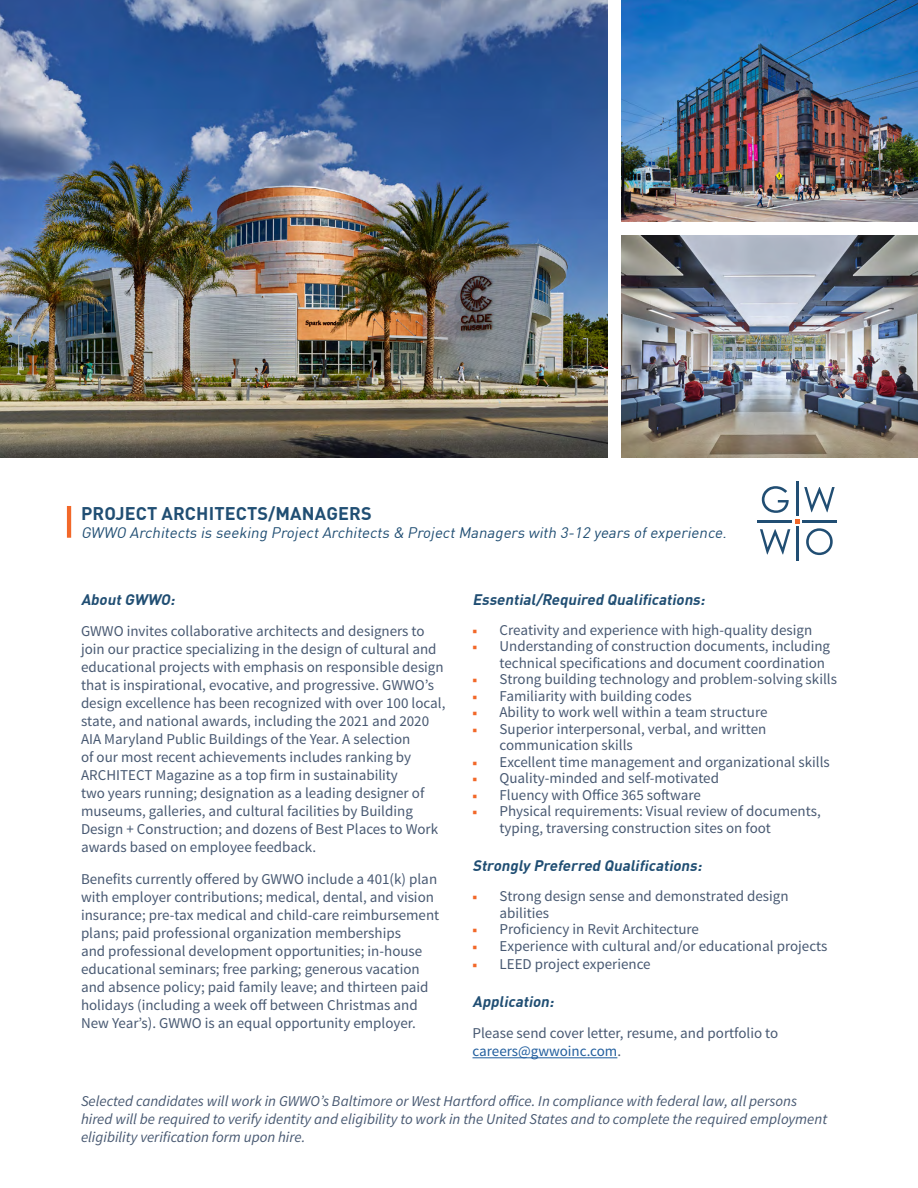
<style>
.page{position:relative;width:918px;height:1188px;background:#fff}
.page>*{position:absolute;margin:0;border:0;box-sizing:border-box;transform-origin:0 0}
.t1{font:700 18px "DINOT";letter-spacing:.01em;color:#204e73}
.t2{font:15px/18px "Source Sans Pro";color:#485972}
.t3{font:italic 15px/18px "Source Sans Pro";color:#485972}
.t4{font:italic 700 15px "DINOT";color:#204e73}
.t5{font:italic 15px "DINOT";color:#204e73}
.s1{font-weight:900;font-size:13.5px;color:#f26829}
.s2{color:#215e9e}
</style>
<div class="page">
<hr style="left:472px;top:1057px;width:145px;height:1px;background:#215e9e">
<img style="left:0;top:0;width:607px;height:457px">
<img style="left:622px;top:0;width:296px;height:221px">
<img style="left:622px;top:236px;width:296px;height:221px">
<hr style="left:67px;top:506px;width:4px;height:32px;background:#f26829">
<svg style="left:795px;top:519px;width:4px;height:4px"></svg>
<hr style="left:796px;top:482px;width:2px;height:34px;background:#214e73">
<hr style="left:796px;top:527px;width:2px;height:34px;background:#214e73">
<hr style="left:757px;top:520px;width:35px;height:3px;background:#214e73">
<hr style="left:803px;top:520px;width:34px;height:3px;background:#214e73">
<svg style="left:760px;top:529px;width:30px;height:25px"></svg>
<svg style="left:762px;top:486px;width:27px;height:27px"></svg>
<svg style="left:806px;top:528px;width:27px;height:27px"></svg>
<svg style="left:804px;top:487px;width:31px;height:25px"></svg>
<p class="t1" style="left:81px;top:499px;width:292px">PROJECT ARCHITECTS/MANAGERS</p>
<p class="t5" style="left:81px;top:521px;width:651px">GWWO Architects is seeking ProjectArchitects &amp; ProjectManagers with 3-12 years ofexperience.</p>
<p class="t4" style="left:472px;top:588px;width:237px">Essential/Required Qualifications:</p>
<p class="t2" style="left:472px;top:621px;width:341px"><span class="s1">■</span> Creativity and experience with high-quality design</p>
<p class="t2" style="left:500px;top:638px;width:332px;line-height:16.5px;text-indent:-27px"><span class="s1">■</span> Understanding of construction documents, including technical specifications and document coordination</p>
<p class="t2" style="left:472px;top:671px;width:366px"><span class="s1">■</span> Strong building technology and problem-solving skills</p>
<p class="t2" style="left:472px;top:687px;width:221px"><span class="s1">■</span> Familiarity with building codes</p>
<p class="t2" style="left:472px;top:704px;width:297px"><span class="s1">■</span> Ability to work well within a team structure</p>
<p class="t2" style="left:500px;top:721px;width:268px;line-height:16.5px;text-indent:-27px"><span class="s1">■</span> Superior interpersonal, verbal, and written communication skills</p>
<p class="t2" style="left:472px;top:753px;width:359px"><span class="s1">■</span> Excellent time management and organizational skills</p>
<p class="t2" style="left:472px;top:770px;width:248px"><span class="s1">■</span> Quality-minded and self-motivated</p>
<p class="t2" style="left:472px;top:786px;width:230px"><span class="s1">■</span> Fluency with Office 365 software</p>
<p class="t2" style="left:500px;top:803px;width:323px;line-height:16.5px;text-indent:-27px"><span class="s1">■</span> Physical requirements: Visual review of documents, typing, traversing construction sites on foot</p>
<p class="t4" style="left:472px;top:854px;width:234px">Strongly Preferred Qualifications:</p>
<p class="t2" style="left:500px;top:888px;width:291px;line-height:16.5px;text-indent:-27px"><span class="s1">■</span> Strong design sense and demonstrated design abilities</p>
<p class="t2" style="left:472px;top:920px;width:228px"><span class="s1">■</span> Proficiency in Revit Architecture</p>
<p class="t2" style="left:472px;top:937px;width:357px"><span class="s1">■</span> Experience with cultural and/or educational projects</p>
<p class="t2" style="left:472px;top:955px;width:180px"><span class="s1">■</span> LEED project experience</p>
<p class="t4" style="left:472px;top:990px;width:86px">Application:</p>
<p class="t2" style="left:472px;top:1025px;width:307px">Please send cover letter, resume, and portfolio to <span class="s2">careers@gwwoinc.com</span>.</p>
<p class="t3" style="left:81px;top:1092px;width:748px">Selected candidates will work in GWWO’s Baltimore or West Hartford office. In compliance with federal law, all persons hired will be required to verify identity and eligibility to work in the United States and to complete the required employment eligibility verification form upon hire.</p>
<p class="t4" style="left:81px;top:588px;width:99px">AboutGWWO:</p>
<p class="t2" style="left:81px;top:623px;width:366px">GWWO invites collaborative architects and designers to join our practice specializing in the design of cultural and educational projects with emphasis on responsible design that is inspirational, evocative, and progressive. GWWO’s design excellence has been recognized with over 100 local, state, and national awards, including the 2021 and 2020<br>AIA Maryland Public Buildings of the Year. A selection<br>of our most recent achievements includes ranking by ARCHITECT Magazine as a top firm in sustainability<br>two years running; designation as a leading designer of museums, galleries, and cultural facilities by Building Design + Construction; and dozens of Best Places to Work awards based on employee feedback.</p>
<p class="t2" style="left:81px;top:870px;width:360px">Benefits currently offered by GWWO include a 401(k) plan with employer contributions; medical, dental, and vision insurance; pre-tax medical and child-care reimbursement plans; paid professional organization memberships<br>and professional development opportunities; in-house educational seminars; free parking; generous vacation and absence policy; paid family leave; and thirteen paid holidays (including a week off between Christmas and New Year’s). GWWO is an equal opportunity employer.</p>
</div>
